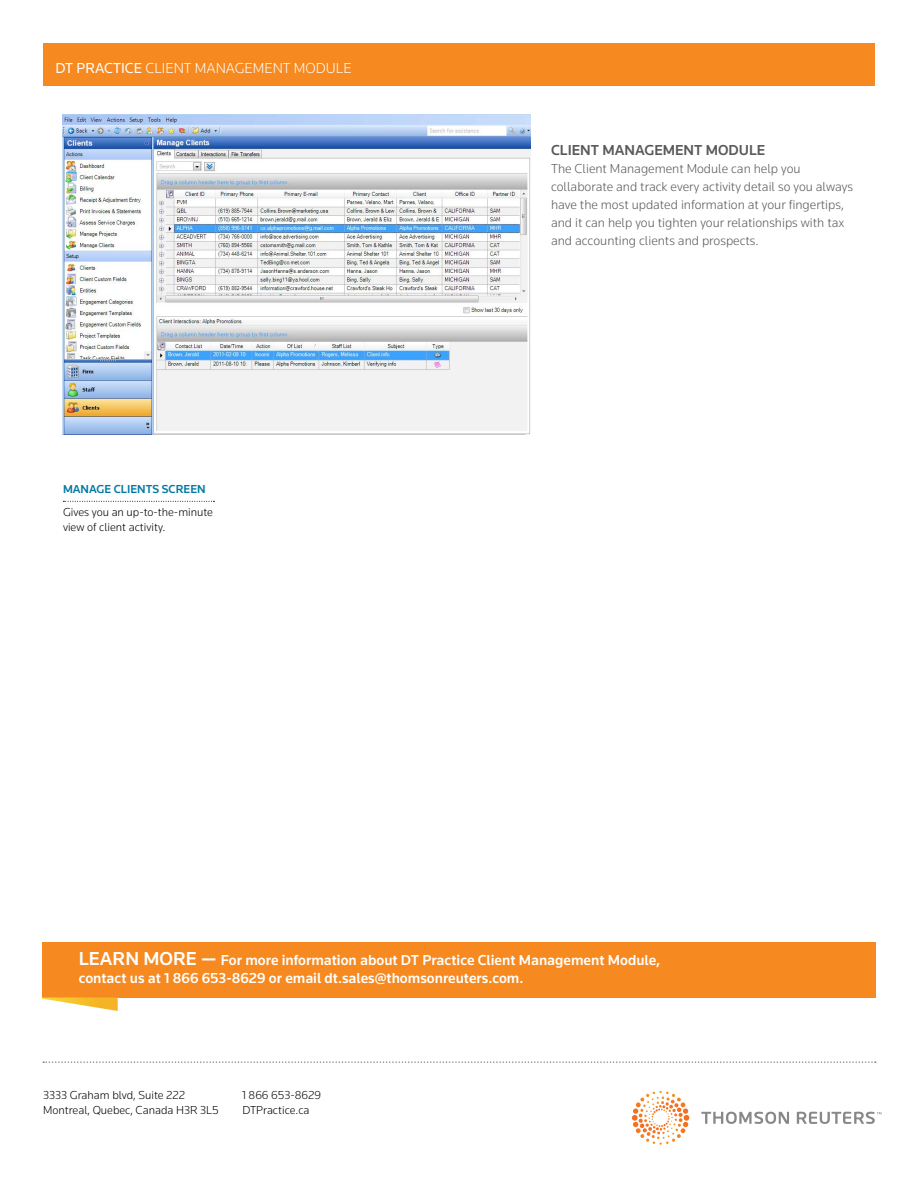
<style>
.page{position:relative;width:918px;height:1188px;background:#fff}
.page>*{position:absolute;margin:0;border:0;box-sizing:border-box;transform-origin:0 0}
.t1{font:500 15px/18px "Knowledge";color:#fff}
.t2{font:300 15px "Knowledge";color:#fff}
.t3{font:500 15px "Knowledge";color:#58595b}
.t4{font:300 13.5px/18px "Knowledge";color:#58595b}
.t5{font:300 12px/15px "Knowledge";color:#000}
.t6{font:500 12px "Knowledge";color:#0079a6}
.s1{font-weight:400}
.s2{font-size:19.5px}
</style>
<div class="page">
<div style="left:43px;top:44px;width:832px;height:42px;background:#f6891f"></div>
<img style="left:63px;top:114px;width:467px;height:320px">
<svg style="left:63px;top:501px;width:151px;height:1px"></svg>
<svg style="left:701px;top:1112px;width:180px;height:12px"></svg>
<svg style="left:632px;top:1091px;width:57px;height:51px"></svg>
<svg style="left:43px;top:1061px;width:833px;height:2px"></svg>
<div style="left:42px;top:942px;width:834px;height:55px;background:#f6891f"></div>
<svg style="left:42px;top:998px;width:76px;height:13px"></svg>
<p class="t2" style="left:56px;top:59px;width:298px"><span class="s1">DT PRACTICE</span> CLIENT MANAGEMENT MODULE</p>
<p class="t6" style="left:63px;top:481px;width:144px">MANAGE CLIENTS SCREEN</p>
<p class="t5" style="left:63px;top:504px;width:151px">Gives you an up-to-the-minute view of client activity.</p>
<p class="t3" style="left:551px;top:140px;width:216px">CLIENT MANAGEMENT MODULE</p>
<p class="t4" style="left:551px;top:159px;width:303px">The Client Management Module can help you collaborate and track every activity detail so you always have the most updated information at your fingertips, and it can help you tighten your relationships with tax and accounting clients and prospects.</p>
<p class="t1" style="left:79px;top:951px;width:583px"><span class="s2">LEARN MORE —</span> For more information about DT Practice Client Management Module, contact us at 1 866 653-8629 or email dt.sales@thomsonreuters.com.</p>
<p class="t5" style="left:43px;top:1087px;width:144px">3333 Graham blvd, Suite 222</p>
<p class="t5" style="left:242px;top:1087px;width:81px">1 866 653-8629</p>
<p class="t5" style="left:43px;top:1102px;width:177px">Montreal, Quebec, Canada H3R 3L5</p>
<p class="t5" style="left:242px;top:1102px;width:69px">DTPractice.ca</p>
</div>
